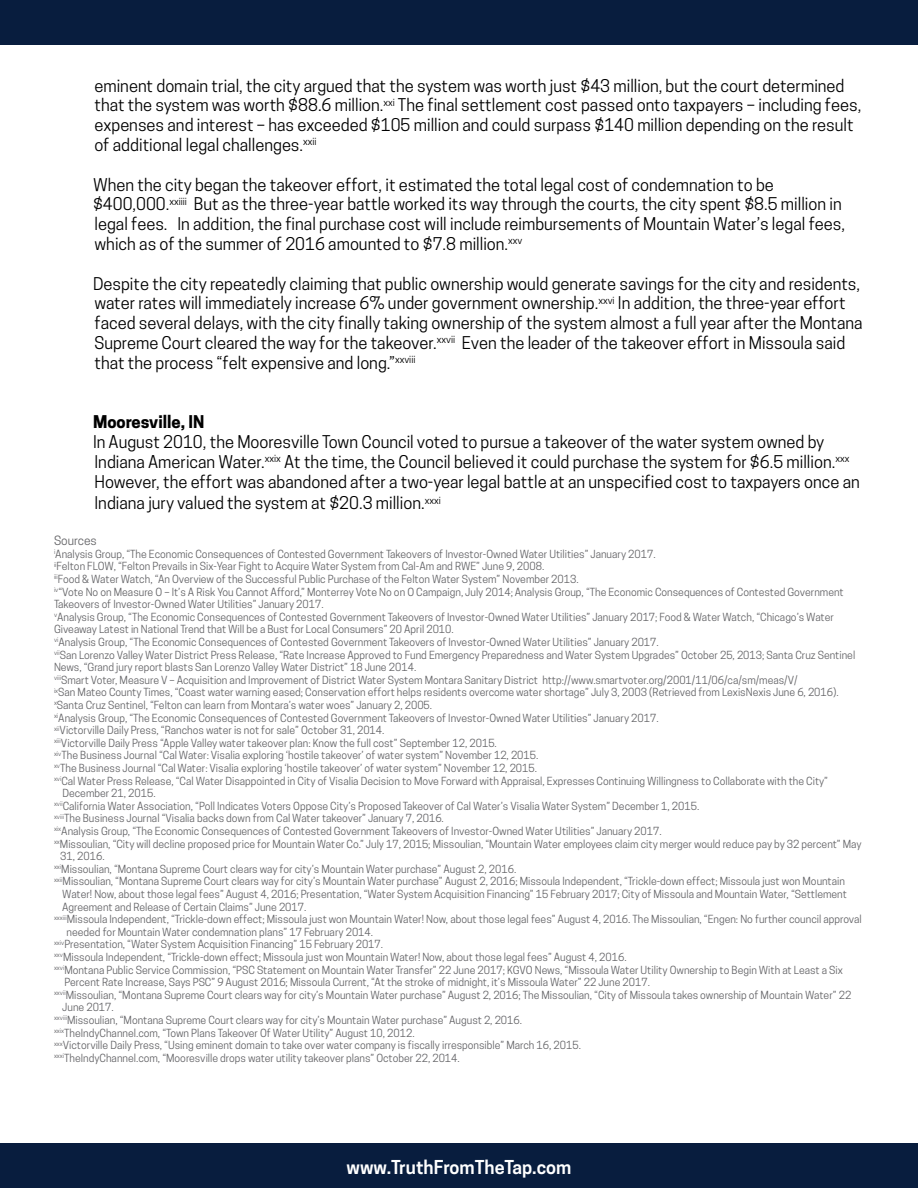
<style>
.page{position:relative;width:918px;height:1188px;background:#fff}
.page>*{position:absolute;margin:0;border:0;box-sizing:border-box;transform-origin:0 0}
.t1{font:600 18px "Cooper Hewitt";color:#fff}
.t2{font:16.5px/19.8px "Cooper Hewitt";color:#000}
.t3{font:700 16.5px "Cooper Hewitt";color:#000}
.t4{font:12px "Cooper Hewitt";color:#636366}
.t5{font:10.5px/12.6px "Cooper Hewitt";color:#636366}
</style>
<div class="page">
<div style="left:0;top:1143px;width:918px;height:45px;background:#081d3e"></div>
<div style="left:0;top:0;width:918px;height:45px;background:#081d3e"></div>
<p class="t2" style="left:94px;top:76px;width:768px">eminent domain trial, the city argued that the system was worth just $43 million, but the court determined that the system was worth $88.6 million.<sup>xxi</sup> The final settlement cost passed onto taxpayers – including fees, expenses and interest – has exceeded $105 million and could surpass $140 million depending on the result of additional legal challenges.<sup>xxii</sup></p>
<p class="t2" style="left:93px;top:175px;width:682px">When the city began the takeover effort, it estimated the total legal cost of condemnation to be</p>
<p class="t2" style="left:93px;top:194px;width:753px">$400,000.<sup>xxiiii</sup> But as the three-year battle worked its way through the courts, the city spent $8.5 million in legal fees. In addition, the final purchase cost will include reimbursements of Mountain Water’s legal fees, which as of the summer of 2016 amounted to $7.8 million.<sup>xxv</sup></p>
<p class="t2" style="left:93px;top:274px;width:771px">Despite the city repeatedly claiming that public ownership would generate savings for the city and residents, water rates will immediately increase 6% under government ownership.<sup>xxvi</sup> In addition, the three-year effort faced several delays, with the city finally taking ownership of the system almost a full year after the Montana Supreme Court cleared the way for the takeover.<sup>xxvii</sup> Even the leader of the takeover effort in Missoula said that the process “felt expensive and long.”<sup>xxviii</sup></p>
<p class="t3" style="left:93px;top:412px;width:113px">Mooresville, IN</p>
<p class="t2" style="left:93px;top:432px;width:768px">In August 2010, the Mooresville Town Council voted to pursue a takeover of the water system owned by<br>Indiana American Water.<sup>xxix</sup> At the time, the Council believed it could purchase the system for $6.5 million.<sup>xxx<br></sup>However, the effort was abandoned after a two-year legal battle at an unspecified cost to taxpayers once an</p>
<p class="t2" style="left:94px;top:493px;width:348px">Indiana jury valued the system at $20.3 million.<sup>xxxi</sup></p>
<p class="t4" style="left:54px;top:534px;width:44px">Sources</p>
<p class="t5" style="left:54px;top:548px;width:603px"><sup>i</sup>Analysis Group, “The Economic Consequences of Contested Government Takeovers of Investor-Owned Water Utilities” January 2017.</p>
<p class="t5" style="left:54px;top:560px;width:492px"><sup>ii</sup>Felton FLOW, “Felton Prevails in Six-Year Fight to Acquire Water System from Cal-Am and RWE” June 9, 2008.</p>
<p class="t5" style="left:54px;top:573px;width:526px"><sup>iii</sup>Food &amp; Water Watch, “An Overview of the Successful Public Purchase of the Felton Water System” November 2013.</p>
<p class="t5" style="left:54px;top:585px;width:791px"><sup>iv</sup>“Vote No on Measure O – It’s A Risk You Cannot Afford,” Monterrey Vote No on O Campaign, July 2014; Analysis Group, “The Economic Consequences of Contested Government<br>Takeovers of Investor-Owned Water Utilities” January 2017.</p>
<p class="t5" style="left:54px;top:611px;width:782px"><sup>v</sup>Analysis Group, “The Economic Consequences of Contested Government Takeovers of Investor-Owned Water Utilities” January 2017; Food &amp; Water Watch, “Chicago’s Water<br>Giveaway Latest in National Trend that Will be a Bust for Local Consumers” 20 April 2010.</p>
<p class="t5" style="left:54px;top:636px;width:606px"><sup>vi</sup>Analysis Group, “The Economic Consequences of Contested Government Takeovers of Investor-Owned Water Utilities” January 2017.</p>
<p class="t5" style="left:54px;top:648px;width:803px"><sup>vii</sup>San Lorenzo Valley Water District Press Release, “Rate Increase Approved to Fund Emergency Preparedness and Water System Upgrades” October 25, 2013; Santa Cruz Sentinel<br>News, “Grand jury report blasts San Lorenzo Valley Water District” 18 June 2014.</p>
<p class="t5" style="left:54px;top:674px;width:745px"><sup>viii</sup>Smart Voter, Measure V – Acquisition and Improvement of District Water System Montara Sanitary District http://www.smartvoter.org/2001/11/06/ca/sm/meas/V/</p>
<p class="t5" style="left:54px;top:686px;width:786px"><sup>ix</sup>San Mateo County Times, “Coast water warning eased; Conservation effort helps residents overcome water shortage” July 3, 2003 (Retrieved from LexisNexis June 6, 2016).</p>
<p class="t5" style="left:54px;top:699px;width:380px"><sup>x</sup>Santa Cruz Sentinel, “Felton can learn from Montara’s water woes” January 2, 2005.</p>
<p class="t5" style="left:54px;top:711px;width:606px"><sup>xi</sup>Analysis Group, “The Economic Consequences of Contested Government Takeovers of Investor-Owned Water Utilities” January 2017.</p>
<p class="t5" style="left:54px;top:724px;width:332px"><sup>xii</sup>Victorville Daily Press, “Ranchos water is not for sale” October 31, 2014.</p>
<p class="t5" style="left:54px;top:737px;width:444px"><sup>xiii</sup>Victorville Daily Press “Apple Valley water takeover plan: Know the full cost” September 12, 2015.</p>
<p class="t5" style="left:54px;top:749px;width:486px"><sup>xiv</sup>The Business Journal “Cal Water: Visalia exploring ‘hostile takeover’ of water system” November 12, 2015.</p>
<p class="t5" style="left:54px;top:762px;width:485px"><sup>xv</sup>The Business Journal “Cal Water: Visalia exploring ‘hostile takeover’ of water system” November 12, 2015.</p>
<p class="t5" style="left:62px;top:774px;width:767px;text-indent:-8px"><sup>xvi</sup>Cal Water Press Release, “Cal Water Disappointed in City of Visalia Decision to Move Forward with Appraisal, Expresses Continuing Willingness to Collaborate with the City”<br>December 21, 2015.</p>
<p class="t5" style="left:54px;top:800px;width:647px"><sup>xvii</sup>California Water Association, “Poll Indicates Voters Oppose City’s Proposed Takeover of Cal Water’s Visalia Water System” December 1, 2015.</p>
<p class="t5" style="left:54px;top:812px;width:391px"><sup>xviii</sup>The Business Journal “Visalia backs down from Cal Water takeover” January 7, 2016.</p>
<p class="t5" style="left:54px;top:825px;width:609px"><sup>xix</sup>Analysis Group, “The Economic Consequences of Contested Government Takeovers of Investor-Owned Water Utilities” January 2017.</p>
<p class="t5" style="left:60px;top:837px;width:803px;text-indent:-6px"><sup>xx</sup>Missoulian, “City will decline proposed price for Mountain Water Co.” July 17, 2015; Missoulian, “Mountain Water employees claim city merger would reduce pay by 32 percent” May<br>31, 2016.</p>
<p class="t5" style="left:54px;top:863px;width:464px"><sup>xxi</sup>Missoulian, “Montana Supreme Court clears way for city’s Mountain Water purchase” August 2, 2016.</p>
<p class="t5" style="left:62px;top:875px;width:786px;text-indent:-8px"><sup>xxii</sup>Missoulian, “Montana Supreme Court clears way for city’s Mountain Water purchase” August 2, 2016; Missoula Independent, “Trickle-down effect; Missoula just won Mountain<br>Water! Now, about those legal fees” August 4, 2016; Presentation, “Water System Acquisition Financing” 15 February 2017; City of Missoula and Mountain Water, “Settlement<br>Agreement and Release of Certain Claims” June 2017.</p>
<p class="t5" style="left:67px;top:913px;width:797px;text-indent:-13px"><sup>xxxiii</sup>Missoula Independent, “Trickle-down effect; Missoula just won Mountain Water! Now, about those legal fees” August 4, 2016. The Missoulian, “Engen: No further council approval needed for Mountain Water condemnation plans” 17 February 2014.</p>
<p class="t5" style="left:54px;top:938px;width:331px"><sup>xxiv</sup>Presentation, “Water System Acquisition Financing” 15 February 2017.</p>
<p class="t5" style="left:54px;top:951px;width:574px"><sup>xxv</sup>Missoula Independent, “Trickle-down effect; Missoula just won Mountain Water! Now, about those legal fees” August 4, 2016.</p>
<p class="t5" style="left:64px;top:963px;width:780px;text-indent:-10px"><sup>xxvi</sup>Montana Public Service Commission, “PSC Statement on Mountain Water Transfer” 22 June 2017; KGVO News, “Missoula Water Utility Ownership to Begin With at Least a Six<br>Percent Rate Increase, Says PSC” 9 August 2016; Missoula Current, “At the stroke of midnight, it’s Missoula Water” 22 June 2017.</p>
<p class="t5" style="left:62px;top:989px;width:791px;text-indent:-8px"><sup>xxvii</sup>Missoulian, “Montana Supreme Court clears way for city’s Mountain Water purchase” August 2, 2016; The Missoulian, “City of Missoula takes ownership of Mountain Water” 22<br>June 2017.</p>
<p class="t5" style="left:54px;top:1014px;width:470px"><sup>xxviii</sup>Missoulian, “Montana Supreme Court clears way for city’s Mountain Water purchase” August 2, 2016.</p>
<p class="t5" style="left:54px;top:1026px;width:362px"><sup>xxix</sup>TheIndyChannel.com, “Town Plans Takeover Of Water Utility” August 10, 2012.</p>
<p class="t5" style="left:54px;top:1039px;width:529px"><sup>xxx</sup>Victorville Daily Press, “Using eminent domain to take over water company is fiscally irresponsible” March 16, 2015.</p>
<p class="t5" style="left:54px;top:1052px;width:407px"><sup>xxxi</sup>TheIndyChannel.com, “Mooresville drops water utility takeover plans” October 22, 2014.</p>
<h1 class="t1" style="left:347px;top:1157px;width:226px">www.TruthFromTheTap.com</h1>
</div>
